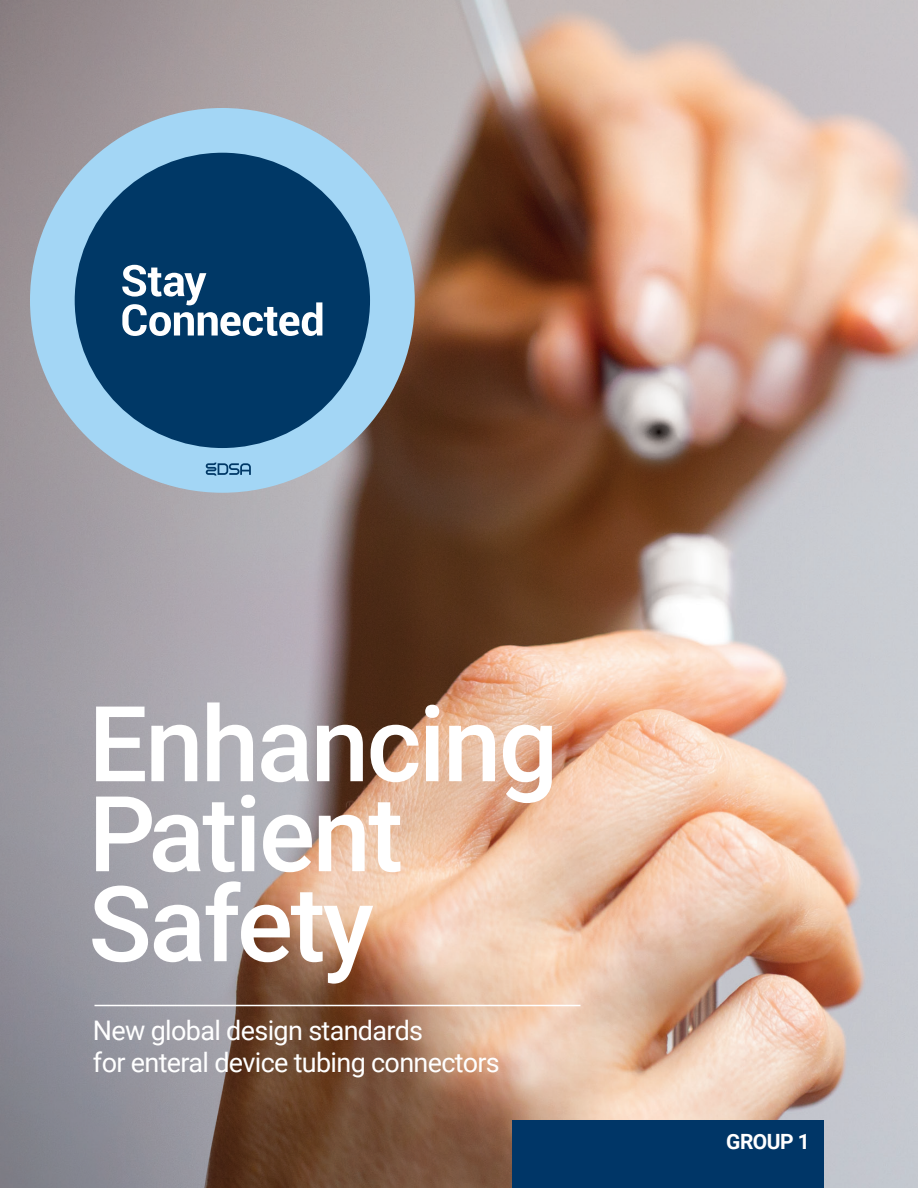
<style>
.page{position:relative;width:918px;height:1188px;background:#fff}
.page>*{position:absolute;margin:0;border:0;box-sizing:border-box;transform-origin:0 0}
.t1{font:500 105px/90px "Roboto";letter-spacing:-.025em;color:#fff}
.t2{font:27px/32.4px "Roboto";letter-spacing:-.025em;color:#fff}
.t3{font:700 21px "Roboto";letter-spacing:-.025em;color:#fff}
</style>
<div class="page">
<img style="left:0;top:0;width:918px;height:1188px">
<hr style="left:94px;top:1005px;width:486px;height:1px;background:#fff">
<div style="left:512px;top:1120px;width:312px;height:68px;background:#003667"></div>
<div style="left:30px;top:108px;width:385px;height:385px;background:#a3d6f5;border-radius:50%"></div>
<svg style="left:206px;top:463px;width:45px;height:13px"></svg>
<div style="left:75px;top:153px;width:295px;height:295px;background:#003866;border-radius:50%"></div>
<svg style="left:122px;top:265px;width:200px;height:71px"></svg>
<p class="t1" style="left:88px;top:695px;width:471px">Enhancing<br>Patient<br>Safety</p>
<p class="t2" style="left:93px;top:1013px;width:408px">New global design standards<br>for enteral device tubing connectors</p>
<p class="t3" style="left:726px;top:1127px;width:85px">GROUP 1</p>
</div>
